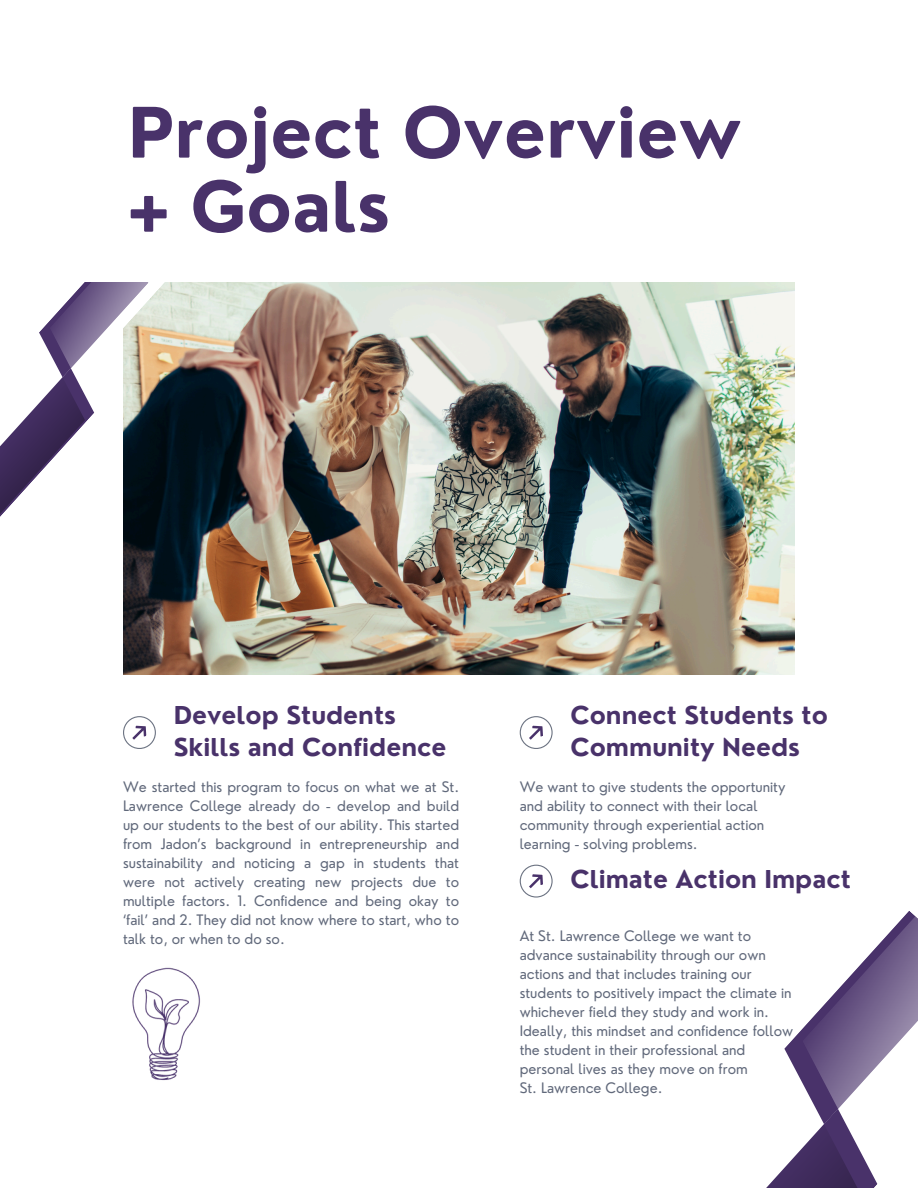
<style>
.page{position:relative;width:918px;height:1188px;background:#fff}
.page>*{position:absolute;margin:0;border:0;box-sizing:border-box;transform-origin:0 0}
.t1{font:700 67.8px/74.1px "Nourd";color:#49326a}
.t2{font:700 24px/32.7px "Nourd";color:#49326a}
.t3{font:14.1px/19px "Nourd";color:#61697b}
</style>
<div class="page">
<img style="left:123px;top:282px;width:672px;height:393px">
<svg style="left:123px;top:282px;width:82px;height:337px"></svg>
<svg style="left:0;top:282px;width:148px;height:336px"></svg>
<svg style="left:520px;top:716px;width:32px;height:33px"></svg>
<svg style="left:123px;top:716px;width:33px;height:33px"></svg>
<svg style="left:520px;top:865px;width:32px;height:32px"></svg>
<svg style="left:766px;top:911px;width:152px;height:277px"></svg>
<img style="left:132px;top:967px;width:68px;height:114px">
<h1 class="t1" style="left:128px;top:95px;width:615px">Project Overview + Goals</h1>
<h2 class="t2" style="left:174px;top:698px;width:274px">Develop Students<br>Skills and Confidence</h2>
<p class="t2" style="left:571px;top:698px;width:259px">Connect Students to<br>Community Needs</p>
<p class="t3" style="left:123px;top:777px;width:338px;text-align:justify">We started this program to focus on what we at St.<br>Lawrence College already do - develop and build up our students to the best of our ability. This started from Jadon’s background in entrepreneurship and sustainability and noticing a gap in students that were not actively creating new projects due to multiple factors. 1. Confidence and being okay to ‘fail’ and 2. They did not know where to start, who to talk to, or when to do so.</p>
<p class="t3" style="left:520px;top:777px;width:267px">We want to give students the opportunity and ability to connect with their local community through experiential action learning - solving problems.</p>
<p class="t2" style="left:571px;top:863px;width:282px">Climate Action Impact</p>
<h2 class="t3" style="left:520px;top:926px;width:275px">At St. Lawrence College we want to advance sustainability through our own actions and that includes training our students to positively impact the climate in whichever field they study and work in.<br>Ideally, this mindset and confidence follow the student in their professional and personal lives as they move on from</h2>
<p class="t3" style="left:520px;top:1078px;width:144px">St. Lawrence College.</p>
</div>
